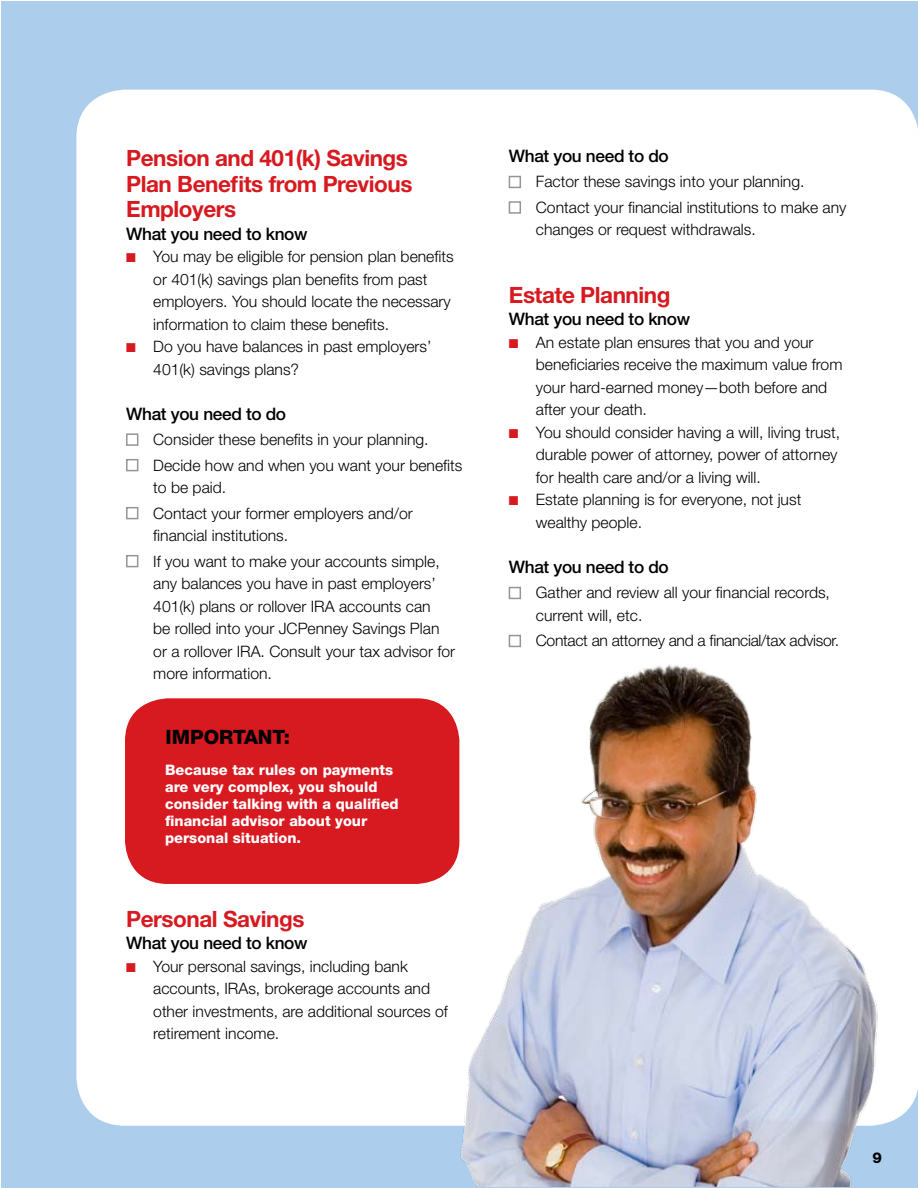
<style>
.page{position:relative;width:918px;height:1188px;background:#fff}
.page>*{position:absolute;margin:0;border:0;box-sizing:border-box;transform-origin:0 0}
.t1{font:700 22.5px/25.5px "Helvetica Neue";letter-spacing:-.02em;color:#d71920}
.t2{font:800 19.8px "Helvetica Neue";color:#000}
.t3{font:500 17.25px "Helvetica Neue";letter-spacing:-.02em;color:#000}
.t4{font:300 15.75px/22.5px "Helvetica Neue";color:#000}
.t5{font:300 15.75px "Helvetica Neue";letter-spacing:-.02em;color:#000}
.t6{font:800 15px "Helvetica Neue";color:#000}
.t7{font:800 14.55px/17.1px "Helvetica Neue";color:#fff}
.s1{color:#d71920}
</style>
<div class="page">
<div style="left:2px;top:2px;width:916px;height:1186px;background:#accdec"></div>
<div style="left:76px;top:90px;width:842px;height:1036px;background:#fff"></div>
<div style="left:126px;top:433px;width:12px;height:13px;border:2px solid #939598"></div>
<div style="left:126px;top:459px;width:12px;height:12px;border:2px solid #939598"></div>
<div style="left:126px;top:507px;width:12px;height:12px;border:2px solid #939598"></div>
<div style="left:126px;top:555px;width:12px;height:12px;border:2px solid #939598"></div>
<div style="left:509px;top:176px;width:12px;height:12px;border:2px solid #939598"></div>
<div style="left:509px;top:201px;width:12px;height:13px;border:2px solid #939598"></div>
<div style="left:509px;top:587px;width:12px;height:12px;border:2px solid #939598"></div>
<div style="left:509px;top:635px;width:12px;height:12px;border:2px solid #939598"></div>
<div style="left:112px;top:685px;width:361px;height:225px;border:26px solid #fff;border-radius:43px"></div>
<div style="left:125px;top:698px;width:334px;height:186px;background:#d71920;border-radius:43px"></div>
<img style="left:456px;top:660px;width:429px;height:527px">
<h1 class="t1" style="left:126px;top:145px;width:288px">Pension and 401(k) Savings<br>Plan Benefits from Previous<br>Employers</h1>
<p class="t3" style="left:126px;top:223px;width:183px">What you need to know</p>
<p class="t4" style="left:153px;top:245px;width:302px;text-indent:-27px"><span class="s1">■</span> You may be eligible for pension plan benefits or 401(k) savings plan benefits from past employers. You should locate the necessary information to claim these benefits.</p>
<p class="t4" style="left:153px;top:335px;width:280px;text-indent:-27px"><span class="s1">■</span> Do you have balances in past employers’<br>401(k) savings plans?</p>
<p class="t3" style="left:126px;top:403px;width:161px">What you need to do</p>
<p class="t4" style="left:153px;top:426px;width:311px;line-height:25.5px">Consider these benefits in your planning.<br>Decide how and when you want your benefits</p>
<p class="t4" style="left:153px;top:474px;width:261px;line-height:25.5px">to be paid.<br>Contact your former employers and/or</p>
<p class="t4" style="left:153px;top:522px;width:288px;line-height:25.5px">financial institutions.<br>If you want to make your accounts simple,</p>
<p class="t4" style="left:153px;top:572px;width:303px">any balances you have in past employers’ 401(k) plans or rollover IRA accounts can<br>be rolled into your JCPenney Savings Plan or a rollover IRA. Consult your tax advisor for more information.</p>
<p class="t2" style="left:166px;top:725px;width:126px">IMPORTANT:</p>
<p class="t7" style="left:165px;top:761px;width:235px">Because tax rules on payments are very complex, you should consider talking with a qualified financial advisor about your personal situation.</p>
<h1 class="t1" style="left:126px;top:905px;width:180px">Personal Savings</h1>
<p class="t3" style="left:126px;top:933px;width:183px">What you need to know</p>
<p class="t4" style="left:153px;top:954px;width:296px;text-indent:-27px"><span class="s1">■</span> Your personal savings, including bank accounts, IRAs, brokerage accounts and other investments, are additional sources of retirement income.</p>
<p class="t3" style="left:509px;top:146px;width:161px">What you need to do</p>
<p class="t4" style="left:536px;top:169px;width:312px;line-height:25.5px">Factor these savings into your planning.<br>Contact your financial institutions to make any</p>
<p class="t4" style="left:536px;top:218px;width:221px">changes or request withdrawals.</p>
<h1 class="t1" style="left:509px;top:282px;width:163px">Estate Planning</h1>
<p class="t3" style="left:509px;top:309px;width:183px">What you need to know</p>
<p class="t4" style="left:536px;top:331px;width:308px;text-indent:-27px"><span class="s1">■</span> An estate plan ensures that you and your beneficiaries receive the maximum value from your hard-earned money—both before and after your death.</p>
<p class="t4" style="left:536px;top:421px;width:306px;text-indent:-27px"><span class="s1">■</span> You should consider having a will, living trust, durable power of attorney, power of attorney for health care and/or a living will.</p>
<p class="t4" style="left:536px;top:488px;width:267px;text-indent:-27px"><span class="s1">■</span> Estate planning is for everyone, not just wealthy people.</p>
<p class="t3" style="left:509px;top:557px;width:161px">What you need to do</p>
<p class="t4" style="left:536px;top:581px;width:296px">Gather and review all your financial records, current will, etc.</p>
<p class="t5" style="left:536px;top:631px;width:305px">Contact an attorney and a financial/tax advisor.</p>
<p class="t6" style="left:873px;top:1149px;width:11px">0</p>
<p class="t6" style="left:873px;top:1149px;width:11px">9</p>
</div>
